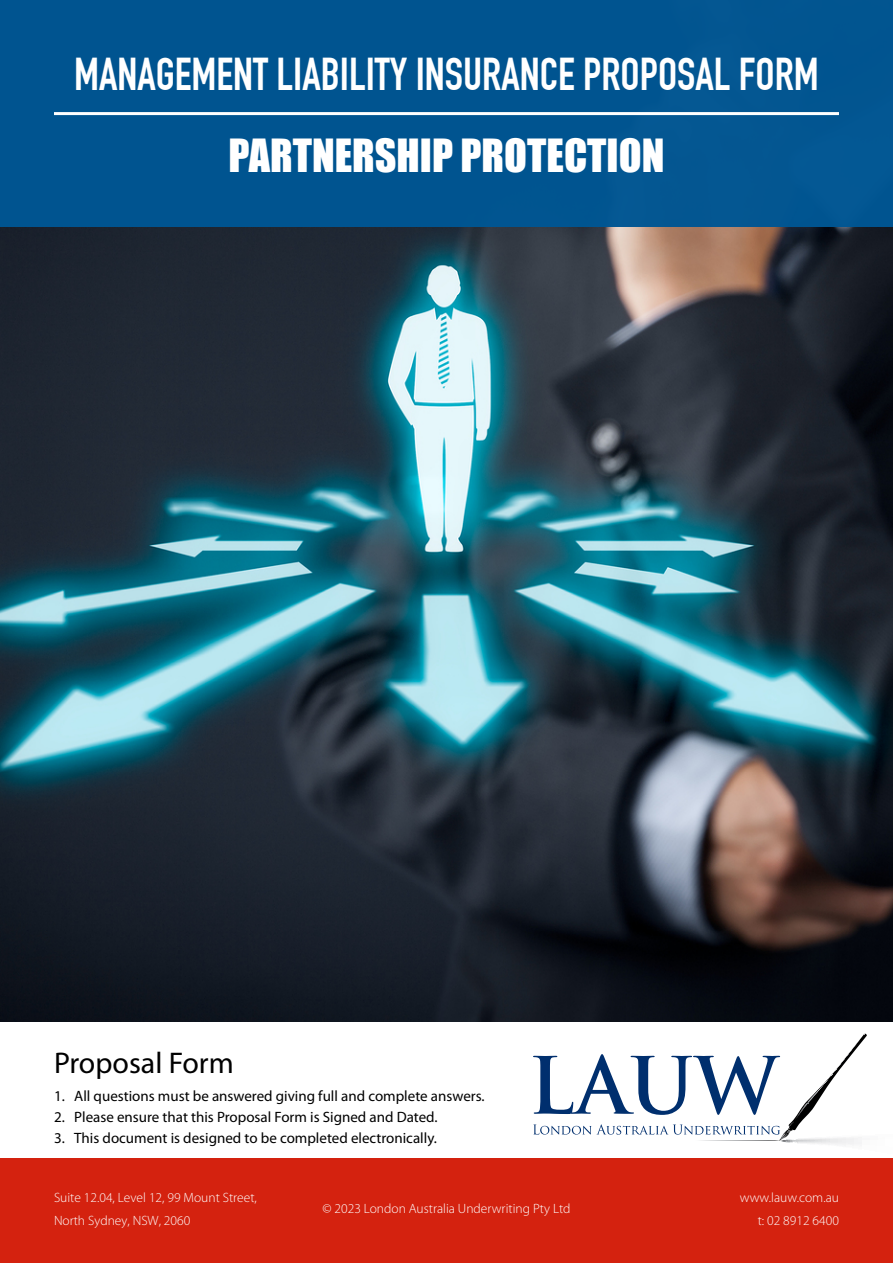
<style>
.page{position:relative;width:893px;height:1263px;background:#fff}
.page>*{position:absolute;margin:0;border:0;box-sizing:border-box;transform-origin:0 0}
.t1{font:700 45px "DIN Condensed";color:#fff}
.t2{font:42px "Impact";color:#fff}
.t3{font:30px "Myriad Pro";color:#000}
.t4{font:15px "Myriad Pro";color:#000}
.t5{font:300 13.5px/22.5px "Myriad Pro";color:#fff}
</style>
<div class="page">
<img style="left:0;top:226px;width:893px;height:796px">
<svg style="left:533px;top:1034px;width:334px;height:111px"></svg>
<div style="left:0;top:0;width:893px;height:226px;background:#005693"></div>
<hr style="left:54px;top:112px;width:785px;height:3px;background:#fff">
<div style="left:0;top:1158px;width:893px;height:105px;background:#d4220f"></div>
<p class="t1" style="left:74px;top:47px;width:746px">MANAGEMENT LIABILITY INSURANCE PROPOSAL FORM</p>
<p class="t2" style="left:229px;top:123px;width:437px">PARTNERSHIP PROTECTION</p>
<p class="t3" style="left:54px;top:1044px;width:181px">Proposal Form</p>
<p class="t4" style="left:54px;top:1086px;width:432px">1. All questions must be answered giving full and complete answers.</p>
<p class="t4" style="left:54px;top:1107px;width:385px">2. Please ensure that this Proposal Form is Signed and Dated.</p>
<p class="t4" style="left:54px;top:1128px;width:384px">3. This document is designed to be completed electronically.</p>
<p class="t5" style="left:54px;top:1186px;width:204px">Suite 12.04, Level 12, 99 Mount Street,<br>North Sydney, NSW, 2060</p>
<p class="t5" style="left:322px;top:1197px;width:249px">© 2023 London Australia Underwriting Pty Ltd</p>
<p class="t5" style="left:740px;top:1186px;width:101px">www.lauw.com.au</p>
<p class="t5" style="left:758px;top:1209px;width:83px">t: 02 8912 6400</p>
</div>
